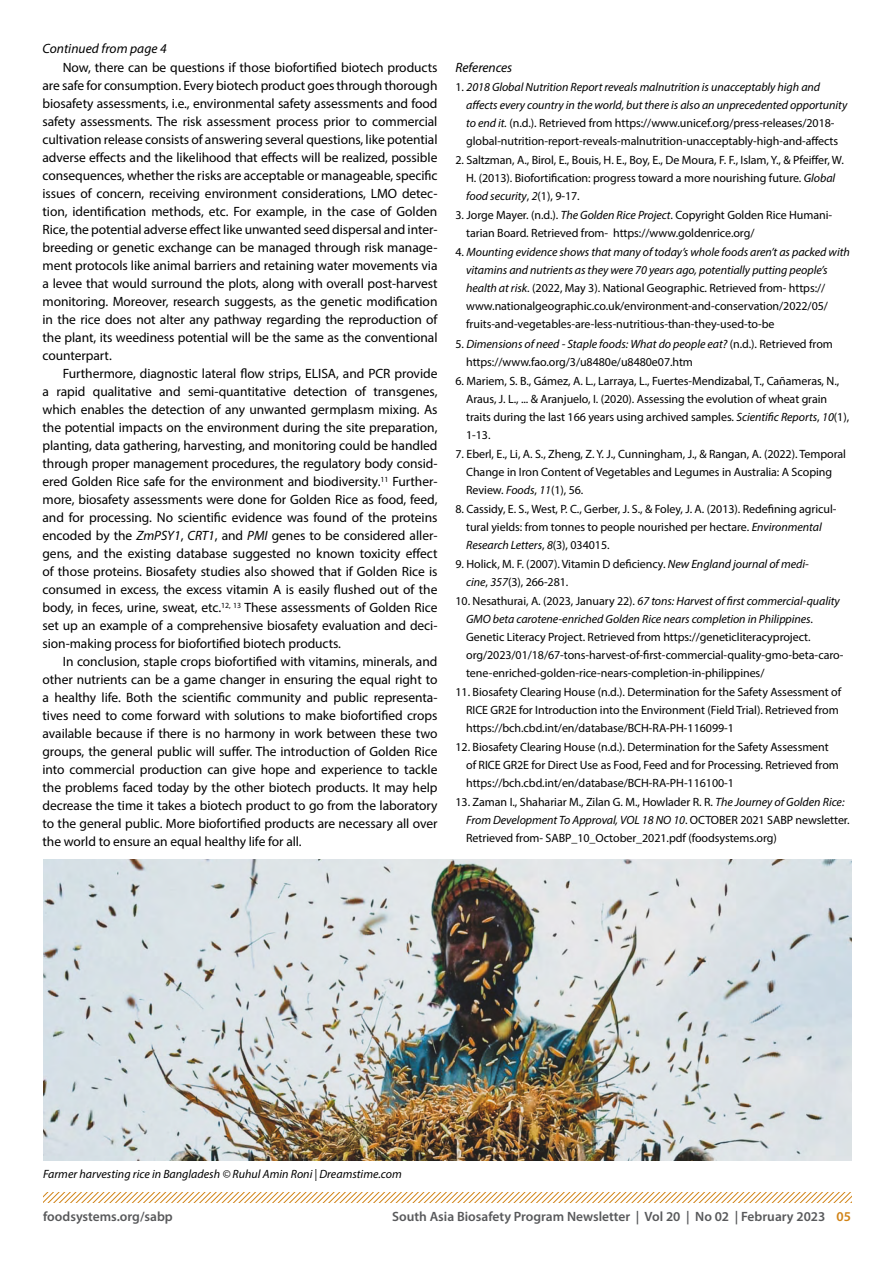
<style>
.page{position:relative;width:893px;height:1263px;background:#fff}
.page>*{position:absolute;margin:0;border:0;box-sizing:border-box;transform-origin:0 0}
.t1{font:13.5px/18px "Myriad Pro";letter-spacing:-.005em;color:#000;text-align:justify}
.t2{font:600 13.5px "Myriad Pro";color:#58595b}
.t3{font:italic 13.5px "Myriad Pro";letter-spacing:-.005em;color:#000}
.t4{font:12px/18px "Myriad Pro";letter-spacing:-.005em;color:#000}
.t5{font:italic 12px/18px "Myriad Pro";letter-spacing:-.005em;color:#000}
.s1{font-style:italic}
.s2{font-style:normal}
.s3{color:#d18316}
</style>
<div class="page">
<svg style="left:43px;top:1193px;width:808px;height:9px"></svg>
<img style="left:43px;top:859px;width:808px;height:302px">
<p class="t3" style="left:43px;top:40px;width:126px">Continued from page 4</p>
<p class="t1" style="left:43px;top:58px;width:396px;text-indent:20px">Now, there can be questions if those biofortified biotech products are safe for consumption. Every biotech product goes through thorough biosafety assessments, i.e., environmental safety assessments and food safety assessments. The risk assessment process prior to commercial cultivation release consists of answering several questions, like potential adverse effects and the likelihood that effects will be realized, possible consequences, whether the risks are acceptable or manageable, specific issues of concern, receiving environment considerations, LMO detec&shy;tion, identification methods, etc. For example, in the case of Golden Rice, the potential adverse effect like unwanted seed dispersal and inter&shy;breeding or genetic exchange can be managed through risk manage&shy;ment protocols like animal barriers and retaining water movements via a levee that would surround the plots, along with overall post-harvest monitoring. Moreover, research suggests, as the genetic modification in the rice does not alter any pathway regarding the reproduction of the plant, its weediness potential will be the same as the conventional counterpart.</p>
<p class="t1" style="left:43px;top:364px;width:396px;text-indent:20px">Furthermore, diagnostic lateral flow strips, ELISA, and PCR provide a rapid qualitative and semi-quantitative detection of transgenes, which enables the detection of any unwanted germplasm mixing. As the potential impacts on the environment during the site preparation, planting, data gathering, harvesting, and monitoring could be handled through proper management procedures, the regulatory body consid&shy;ered Golden Rice safe for the environment and biodiversity.<sup>11</sup> Further&shy;more, biosafety assessments were done for Golden Rice as food, feed, and for processing. No scientific evidence was found of the proteins encoded by the <span class="s1">ZmPSY1</span>, <span class="s1">CRT1</span>, and <span class="s1">PMI</span> genes to be considered aller&shy;gens, and the existing database suggested no known toxicity effect of those proteins. Biosafety studies also showed that if Golden Rice is consumed in excess, the excess vitamin A is easily flushed out of the body, in feces, urine, sweat, etc.<sup>12,</sup> <sup>13</sup> These assessments of Golden Rice set up an example of a comprehensive biosafety evaluation and deci&shy;sion-making process for biofortified biotech products.</p>
<p class="t1" style="left:43px;top:652px;width:396px;text-indent:20px">In conclusion, staple crops biofortified with vitamins, minerals, and other nutrients can be a game changer in ensuring the equal right to a healthy life. Both the scientific community and public representa&shy;tives need to come forward with solutions to make biofortified crops available because if there is no harmony in work between these two groups, the general public will suffer. The introduction of Golden Rice into commercial production can give hope and experience to tackle the problems faced today by the other biotech products. It may help decrease the time it takes a biotech product to go from the laboratory to the general public. More biofortified products are necessary all over the world to ensure an equal healthy life for all.</p>
<p class="t3" style="left:455px;top:59px;width:58px">References</p>
<p class="t5" style="left:466px;top:78px;width:383px;text-indent:-11px"><span class="s2">1.</span> 2018 Global Nutrition Report reveals malnutrition is unacceptably high and affects every country in the world, but there is also an unprecedented opportunity to end it. <span class="s2">(n.d.). Retrieved from https://www.unicef.org/press-releases/2018- global-nutrition-report-reveals-malnutrition-unacceptably-high-and-affects</span></p>
<p class="t4" style="left:466px;top:151px;width:379px;text-indent:-11px">2. Saltzman, A., Birol, E., Bouis, H. E., Boy, E., De Moura, F. F., Islam, Y., &amp; Pfeiffer, W.<br>H. (2013). Biofortification: progress toward a more nourishing future. <span class="s1">Global food security</span>, <span class="s1">2</span>(1), 9-17.</p>
<p class="t4" style="left:466px;top:206px;width:367px;text-indent:-11px">3. Jorge Mayer. (n.d.). <span class="s1">The Golden Rice Project</span>. Copyright Golden Rice Humani&shy;tarian Board. Retrieved from- https://www.goldenrice.org/</p>
<p class="t4" style="left:466px;top:243px;width:385px;text-indent:-11px">4. <span class="s1">Mounting evidence shows that many of today’s whole foods aren’t as packed with vitamins and nutrients as they were 70 years ago, potentially putting people’s health at risk.</span> (2022, May 3). National Geographic. Retrieved from- https:// www.nationalgeographic.co.uk/environment-and-conservation/2022/05/ fruits-and-vegetables-are-less-nutritious-than-they-used-to-be</p>
<p class="t4" style="left:466px;top:334px;width:368px;text-indent:-11px">5. <span class="s1">Dimensions of need - Staple foods: What do people eat?</span> (n.d.). Retrieved from https://www.fao.org/3/u8480e/u8480e07.htm</p>
<p class="t4" style="left:466px;top:371px;width:384px;text-indent:-11px">6. Mariem, S. B., Gámez, A. L., Larraya, L., Fuertes-Mendizabal, T., Cañameras, N., Araus, J. L., ... &amp; Aranjuelo, I. (2020). Assessing the evolution of wheat grain traits during the last 166 years using archived samples. <span class="s1">Scientific Reports</span>, <span class="s1">10</span>(1), 1-13.</p>
<p class="t4" style="left:466px;top:444px;width:381px;text-indent:-11px">7. Eberl, E., Li, A. S., Zheng, Z. Y. J., Cunningham, J., &amp; Rangan, A. (2022). Temporal<br>Change in Iron Content of Vegetables and Legumes in Australia: A Scoping<br>Review. <span class="s1">Foods</span>, <span class="s1">11</span>(1), 56.</p>
<p class="t4" style="left:466px;top:499px;width:372px;text-indent:-11px">8. Cassidy, E. S., West, P. C., Gerber, J. S., &amp; Foley, J. A. (2013). Redefining agricul&shy;tural yields: from tonnes to people nourished per hectare. <span class="s1">Environmental<br>Research Letters</span>, <span class="s1">8</span>(3), 034015.</p>
<p class="t4" style="left:466px;top:555px;width:344px;text-indent:-11px">9. Holick, M. F. (2007). Vitamin D deficiency. <span class="s1">New England journal of medi&shy;cine</span>, <span class="s1">357</span>(3), 266-281.</p>
<p class="t4" style="left:466px;top:592px;width:379px;text-indent:-11px">10. Nesathurai, A. (2023, January 22). <span class="s1">67 tons: Harvest of first commercial-quality GMO beta carotene-enriched Golden Rice nears completion in Philippines</span>.<br>Genetic Literacy Project. Retrieved from https://geneticliteracyproject. org/2023/01/18/67-tons-harvest-of-first-commercial-quality-gmo-beta-caro&shy;tene-enriched-golden-rice-nears-completion-in-philippines/</p>
<p class="t4" style="left:466px;top:683px;width:377px;text-indent:-11px">11. Biosafety Clearing House (n.d.). Determination for the Safety Assessment of<br>RICE GR2E for Introduction into the Environment (Field Trial). Retrieved from https://bch.cbd.int/en/database/BCH-RA-PH-116099-1</p>
<p class="t4" style="left:466px;top:738px;width:374px;text-indent:-11px">12. Biosafety Clearing House (n.d.). Determination for the Safety Assessment of RICE GR2E for Direct Use as Food, Feed and for Processing. Retrieved from https://bch.cbd.int/en/database/BCH-RA-PH-116100-1</p>
<p class="t4" style="left:466px;top:793px;width:385px;text-indent:-11px">13. Zaman I., Shahariar M., Zilan G. M., Howlader R. R. <span class="s1">The Journey of Golden Rice:<br>From Development To Approval, VOL 18 NO 10</span>. OCTOBER 2021 SABP newsletter.<br>Retrieved from- SABP_10_October_2021.pdf (foodsystems.org)</p>
<p class="t5" style="left:43px;top:1165px;width:360px">Farmer harvesting rice in Bangladesh © Ruhul Amin Roni | Dreamstime.com</p>
<p class="t2" style="left:43px;top:1208px;width:131px">foodsystems.org/sabp</p>
<p class="t2" style="left:392px;top:1208px;width:460px">South Asia Biosafety Program Newsletter | Vol 20 | No 02 | February 2023 <span class="s3">05</span></p>
</div>
